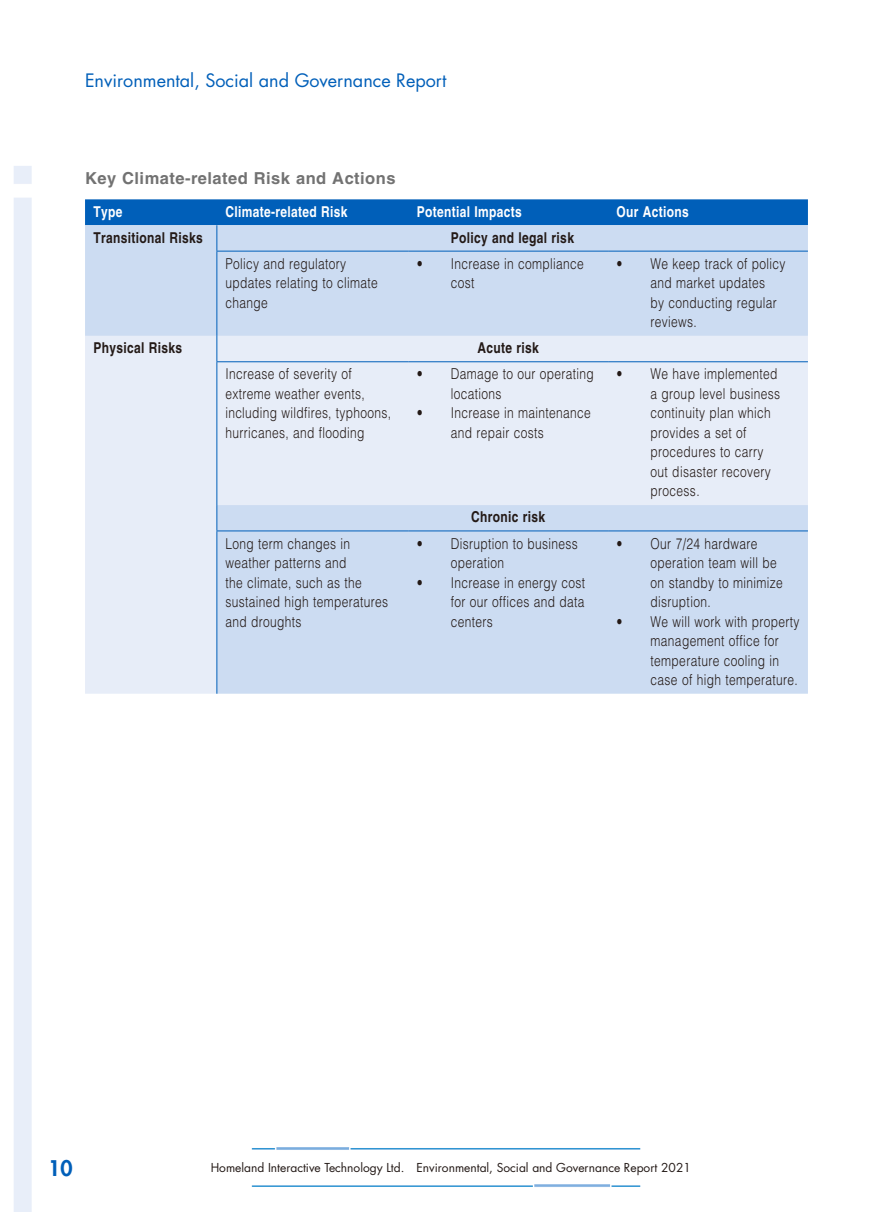
<style>
.page{position:relative;width:893px;height:1212px;background:#fff}
.page>*{position:absolute;margin:0;border:0;box-sizing:border-box;transform-origin:0 0}
.t1{font:800 21px "Futura Std";color:#005fb9}
.t2{font:18px "Futura Std";color:#005fb9}
.t3{font:700 16.5px "Helvetica LT Std";letter-spacing:.03em;color:#727272}
.t4{font:300 15px/19.5px "Helvetica LT Std";letter-spacing:.03em;color:#231916;scale:.8 1}
.t5{font:700 15px "Helvetica LT Std";letter-spacing:.03em;color:#231916;scale:.8 1}
.t6{font:700 15px "Helvetica LT Std";letter-spacing:.03em;color:#fff;scale:.8 1}
.t7{font:12px "Futura Std";color:#231916}
</style>
<div class="page">
<img style="left:14px;top:166px;width:627px;height:1046px">
<div style="left:85px;top:251px;width:723px;height:85px;background:#ccdcf2"></div>
<svg style="left:85px;top:336px;width:723px;height:358px;fill:#e7edf8"></svg>
<svg style="left:85px;top:199px;width:723px;height:52px"></svg>
<hr style="left:216px;top:251px;width:192px;height:1px;background:#005fb9">
<hr style="left:216px;top:251px;width:1px;height:85px;background:#005fb9">
<hr style="left:408px;top:251px;width:200px;height:1px;background:#005fb9">
<hr style="left:608px;top:251px;width:200px;height:1px;background:#005fb9">
<svg style="left:216px;top:336px;width:1px;height:25px"></svg>
<hr style="left:216px;top:361px;width:192px;height:1px;background:#005fb9">
<hr style="left:408px;top:361px;width:200px;height:1px;background:#005fb9">
<hr style="left:608px;top:361px;width:200px;height:1px;background:#005fb9">
<hr style="left:216px;top:530px;width:192px;height:1px;background:#005fb9">
<hr style="left:408px;top:530px;width:200px;height:1px;background:#005fb9">
<hr style="left:608px;top:530px;width:200px;height:1px;background:#005fb9">
<hr style="left:216px;top:362px;width:1px;height:143px;background:#005fb9">
<svg style="left:216px;top:505px;width:1px;height:25px"></svg>
<hr style="left:216px;top:531px;width:1px;height:163px;background:#005fb9">
<p class="t2" style="left:85px;top:69px;width:363px">Environmental, Social and Governance Report</p>
<p class="t3" style="left:85px;top:168px;width:312px">Key Climate-related Risk and Actions</p>
<p class="t6" style="left:94px;top:202px;width:38px">Type</p>
<p class="t6" style="left:225px;top:202px;width:154px">Climate-related Risk</p>
<p class="t6" style="left:417px;top:202px;width:133px">Potential Impacts</p>
<p class="t6" style="left:617px;top:202px;width:92px">Our Actions</p>
<p class="t5" style="left:94px;top:228px;width:138px">Transitional Risks</p>
<p class="t5" style="left:451px;top:228px;width:155px">Policy and legal risk</p>
<p class="t4" style="left:225px;top:254px;width:192px">Policy and regulatory updates relating to climate change</p>
<p class="t4" style="left:451px;top:254px;width:168px;text-indent:-34px">• Increase in compliance cost</p>
<p class="t4" style="left:651px;top:254px;width:170px;text-indent:-34px">• We keep track of policy and market updates<br>by conducting regular reviews.</p>
<p class="t5" style="left:94px;top:339px;width:112px">Physical Risks</p>
<p class="t5" style="left:477px;top:339px;width:78px">Acute risk</p>
<p class="t4" style="left:225px;top:364px;width:209px">Increase of severity of extreme weather events, including wildfires, typhoons, hurricanes, and flooding</p>
<p class="t4" style="left:451px;top:364px;width:180px;text-indent:-34px">• Damage to our operating locations</p>
<p class="t4" style="left:651px;top:364px;width:163px;text-indent:-34px">• We have implemented a group level business continuity plan which provides a set of procedures to carry out disaster recovery process.</p>
<p class="t4" style="left:451px;top:403px;width:177px;text-indent:-34px">• Increase in maintenance and repair costs</p>
<p class="t5" style="left:471px;top:508px;width:94px">Chronic risk</p>
<p class="t4" style="left:225px;top:533px;width:205px">Long term changes in weather patterns and<br>the climate, such as the sustained high temperatures and droughts</p>
<p class="t4" style="left:451px;top:533px;width:160px;text-indent:-34px">• Disruption to business operation</p>
<p class="t4" style="left:451px;top:572px;width:170px;text-align:justify;text-indent:-34px">• Increase in energy cost for our offices and data centers</p>
<p class="t4" style="left:651px;top:533px;width:167px;text-indent:-34px">• Our 7/24 hardware operation team will be on standby to minimize disruption.</p>
<p class="t4" style="left:651px;top:611px;width:187px;text-indent:-34px">• We will work with property management office for temperature cooling in case of high temperature.</p>
<h1 class="t1" style="left:48px;top:1155px;width:26px">10</h1>
<p class="t7" style="left:211px;top:1160px;width:482px">Homeland Interactive Technology Ltd. Environmental, Social and Governance Report 2021</p>
</div>
